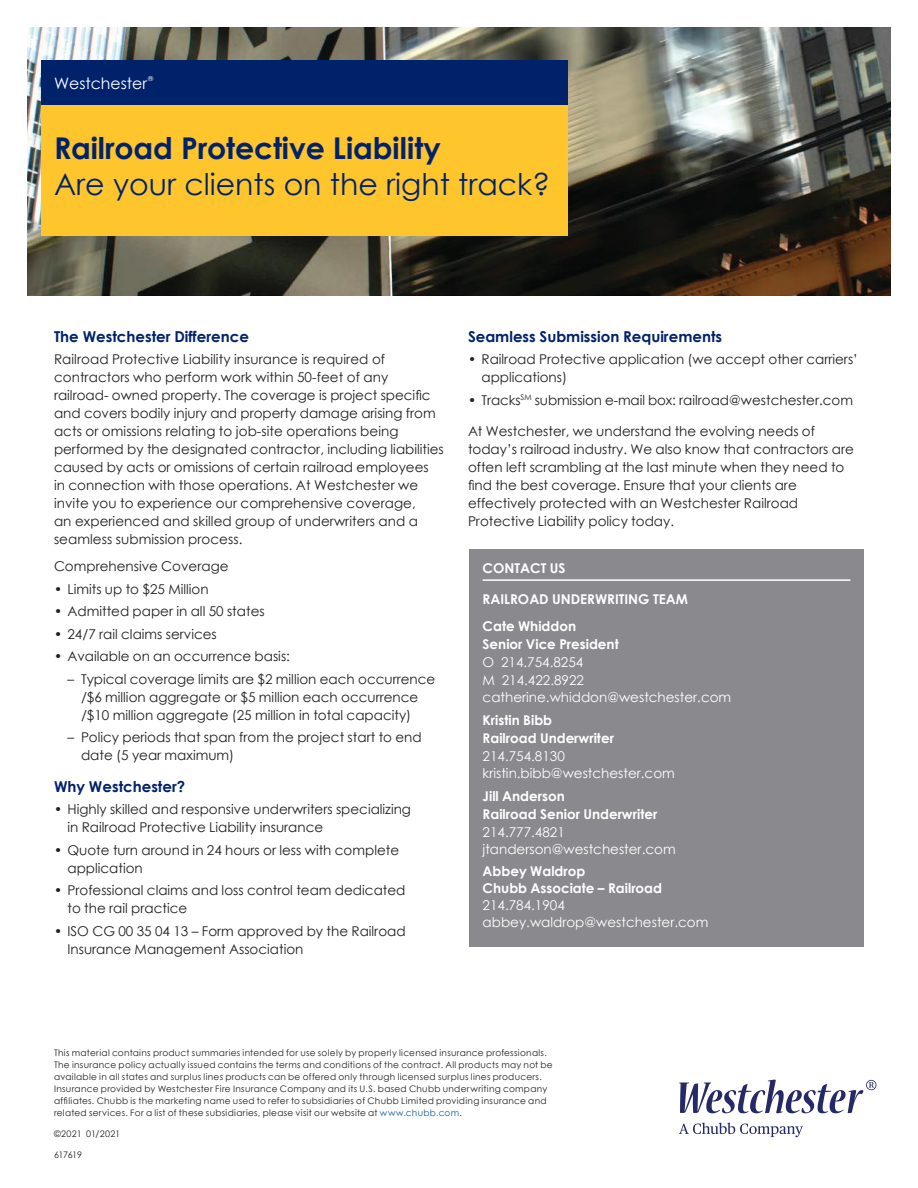
<style>
.page{position:relative;width:918px;height:1188px;background:#fff}
.page>*{position:absolute;margin:0;border:0;box-sizing:border-box;transform-origin:0 0}
.t1{font:30px "Century Gothic";color:#00226b}
.t2{font:700 30px "Century Gothic";letter-spacing:-.005em;color:#00226b}
.t3{font:15.75px "Century Gothic";color:#fff}
.Body_copy___Black{font:700 15px "Century Gothic";color:#00226b}
.Body_copy___Black-2{font:13.5px/18px "Century Gothic";color:#231f20}
.Body_Copy___White{font:13.5px "Century Gothic";color:#fff}
.Body_Copy___White-2{font:700 13.5px "Century Gothic";color:#fff}
.Contact_Us{font:700 13.5px "Century Gothic";color:#fff}
.Title_B___Grey_Under{font:9px/12px "Century Gothic";letter-spacing:.03em;color:#231f20}
.t4{font:6.75px "Century Gothic";color:#fff}
.s1{color:#175d9e}
</style>
<div class="page">
<svg style="left:679px;top:1123px;width:124px;height:14px"></svg>
<svg style="left:679px;top:1080px;width:197px;height:33px"></svg>
<img style="left:27px;top:27px;width:864px;height:269px">
<div style="left:41px;top:60px;width:527px;height:45px;background:#00226b"></div>
<div style="left:41px;top:105px;width:527px;height:130px;background:#ffc52d"></div>
<div style="left:469px;top:549px;width:395px;height:397px;background:#8a8a8e"></div>
<hr style="left:483px;top:579px;width:367px;height:2px;background:#fff">
<p class="t3" style="left:54px;top:72px;width:95px">Westchester</p>
<p class="t4" style="left:148px;top:74px;width:7px">®</p>
<p class="t2" style="left:54px;top:125px;width:388px">Railroad Protective Liability</p>
<p class="t1" style="left:54px;top:163px;width:498px">Are your clients on the right track?</p>
<p class="Body_copy___Black" style="left:54px;top:325px;width:197px">The Westchester Difference</p>
<p class="Body_copy___Black-2" style="left:54px;top:350px;width:391px">Railroad Protective Liability insurance is required of contractors who perform work within 50-feet of any railroad- owned property. The coverage is project specific and covers bodily injury and property damage arising from acts or omissions relating to job-site operations being performed by the designated contractor, including liabilities caused by acts or omissions of certain railroad employees<br>in connection with those operations. At Westchester we invite you to experience our comprehensive coverage,<br>an experienced and skilled group of underwriters and a seamless submission process.</p>
<p class="Body_copy___Black-2" style="left:54px;top:557px;width:176px">Comprehensive Coverage</p>
<p class="Body_copy___Black-2" style="left:54px;top:580px;width:156px">• Limits up to $25 Million</p>
<p class="Body_copy___Black-2" style="left:54px;top:602px;width:212px">• Admitted paper in all 50 states</p>
<p class="Body_copy___Black-2" style="left:54px;top:625px;width:164px">• 24/7 rail claims services</p>
<p class="Body_copy___Black-2" style="left:54px;top:647px;width:237px">• Available on an occurrence basis:</p>
<p class="Body_copy___Black-2" style="left:81px;top:670px;width:356px;text-indent:-14px">– Typical coverage limits are $2 million each occurrence /$6 million aggregate or $5 million each occurrence /$10 million aggregate (25 million in total capacity)</p>
<p class="Body_copy___Black-2" style="left:81px;top:728px;width:342px;text-indent:-14px">– Policy periods that span from the project start to end date (5 year maximum)</p>
<p class="Body_copy___Black" style="left:54px;top:775px;width:133px">Why Westchester?</p>
<p class="Body_copy___Black-2" style="left:68px;top:800px;width:345px;text-indent:-14px">• Highly skilled and responsive underwriters specializing in Railroad Protective Liability insurance</p>
<p class="Body_copy___Black-2" style="left:68px;top:841px;width:333px;text-indent:-14px">• Quote turn around in 24 hours or less with complete application</p>
<p class="Body_copy___Black-2" style="left:68px;top:881px;width:339px;text-indent:-14px">• Professional claims and loss control team dedicated to the rail practice</p>
<p class="Body_copy___Black-2" style="left:68px;top:922px;width:340px;text-indent:-14px">• ISO CG 00 35 04 13 – Form approved by the Railroad<br>Insurance Management Association</p>
<p class="Body_copy___Black" style="left:468px;top:325px;width:256px">Seamless Submission Requirements</p>
<p class="Body_copy___Black-2" style="left:482px;top:350px;width:378px;text-indent:-14px">• Railroad Protective application (we accept other carriers’ applications)</p>
<p class="Body_copy___Black-2" style="left:468px;top:391px;width:387px">• Tracks<sup>SM</sup> submission e-mail box: railroad@westchester.com</p>
<p class="Body_copy___Black-2" style="left:468px;top:422px;width:387px">At Westchester, we understand the evolving needs of today’s railroad industry. We also know that contractors are often left scrambling at the last minute when they need to find the best coverage. Ensure that your clients are effectively protected with an Westchester Railroad Protective Liability policy today.</p>
<p class="Contact_Us" style="left:483px;top:557px;width:84px">CONTACT US</p>
<p class="Body_Copy___White-2" style="left:483px;top:589px;width:207px">RAILROAD UNDERWRITING TEAM</p>
<p class="Body_Copy___White-2" style="left:483px;top:616px;width:95px">Cate Whiddon</p>
<p class="Body_Copy___White-2" style="left:483px;top:634px;width:138px">Senior Vice President</p>
<p class="Body_Copy___White" style="left:483px;top:653px;width:102px">O 214.754.8254</p>
<p class="Body_Copy___White" style="left:483px;top:671px;width:103px">M 214.422.8922</p>
<p class="Body_Copy___White" style="left:483px;top:688px;width:250px">catherine.whiddon@westchester.com</p>
<p class="Body_Copy___White-2" style="left:483px;top:710px;width:71px">Kristin Bibb</p>
<p class="Body_Copy___White-2" style="left:483px;top:728px;width:133px">Railroad Underwriter</p>
<p class="Body_Copy___White" style="left:483px;top:747px;width:84px">214.754.8130</p>
<p class="Body_Copy___White" style="left:483px;top:764px;width:194px">kristin.bibb@westchester.com</p>
<p class="Body_Copy___White-2" style="left:483px;top:785px;width:84px">Jill Anderson</p>
<p class="Body_Copy___White-2" style="left:483px;top:803px;width:176px">Railroad Senior Underwriter</p>
<p class="Body_Copy___White" style="left:483px;top:822px;width:84px">214.777.4821</p>
<p class="Body_Copy___White" style="left:483px;top:840px;width:195px">jtanderson@westchester.com</p>
<p class="Body_Copy___White-2" style="left:483px;top:860px;width:104px">Abbey Waldrop</p>
<p class="Body_Copy___White-2" style="left:483px;top:878px;width:181px">Chubb Associate – Railroad</p>
<p class="Body_Copy___White" style="left:483px;top:896px;width:84px">214.784.1904</p>
<p class="Body_Copy___White" style="left:483px;top:913px;width:227px">abbey.waldrop@westchester.com</p>
<p class="Title_B___Grey_Under" style="left:54px;top:1047px;width:500px">This material contains product summaries intended for use solely by properly licensed insurance professionals.<br>The insurance policy actually issued contains the terms and conditions of the contract. All products may not be available in all states and surplus lines products can be offered only through licensed surplus lines producers.<br>Insurance provided by Westchester Fire Insurance Company and its U.S. based Chubb underwriting company affiliates. Chubb is the marketing name used to refer to subsidiaries of Chubb Limited providing insurance and related services. For a list of these subsidiaries, please visit our website at <span class="s1">www.chubb.com</span>.</p>
<p class="Title_B___Grey_Under" style="left:54px;top:1128px;width:68px">©2021 01/2021</p>
<p class="Title_B___Grey_Under" style="left:54px;top:1149px;width:29px">617619</p>
</div>
